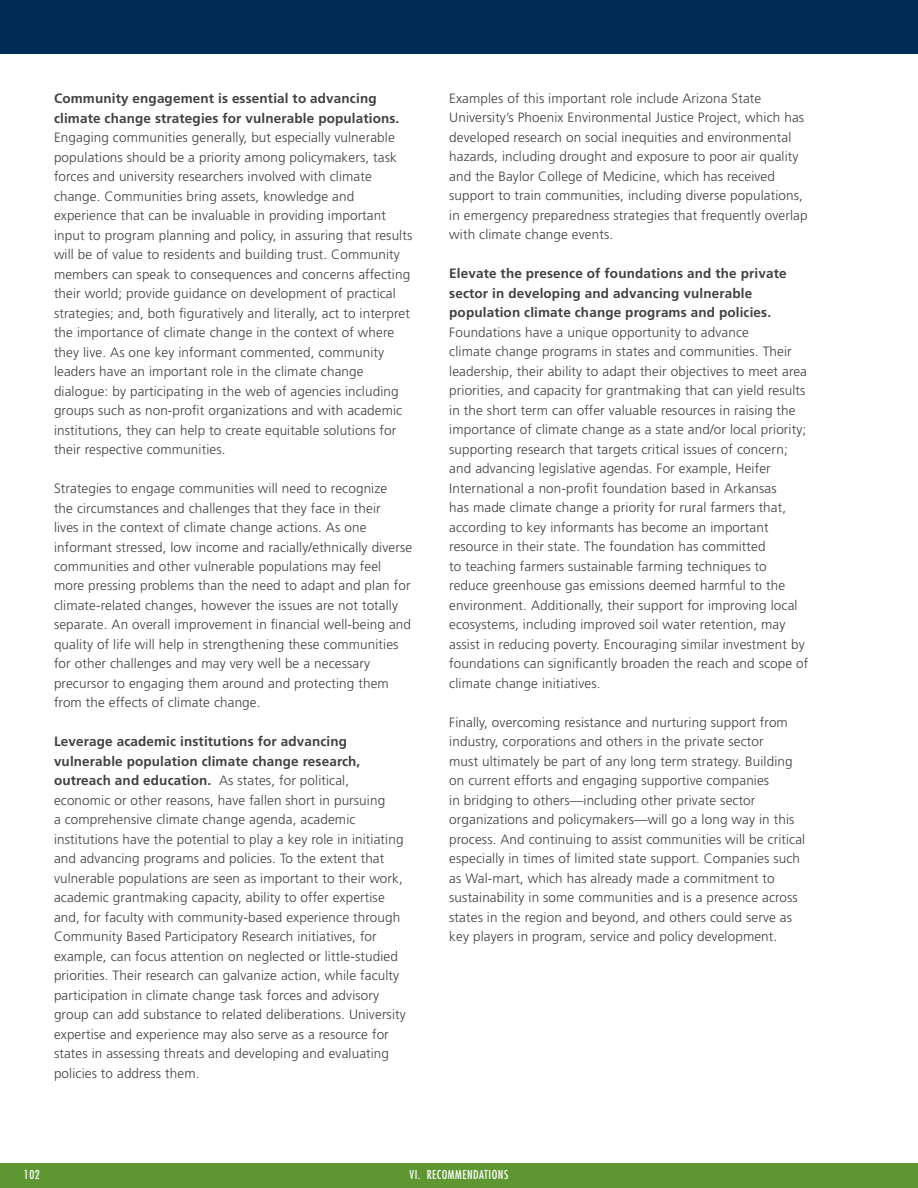
<style>
.page{position:relative;width:918px;height:1188px;background:#fff}
.page>*{position:absolute;margin:0;border:0;box-sizing:border-box;transform-origin:0 0}
.t1{font:300 13.5px/19.5px "Frutiger";letter-spacing:.01em;color:#414042}
.t2{font:700 13.5px/19.5px "Frutiger";letter-spacing:.01em;color:#414042}
.t3{font:condensed 12px "Futura";letter-spacing:.04em;color:#fff}
.s1{font-weight:700}
</style>
<div class="page">
<div style="left:0;top:1163px;width:918px;height:25px;background:#5e9732"></div>
<div style="left:0;top:0;width:918px;height:54px;background:#002b54"></div>
<p class="t2" style="left:54px;top:89px;width:347px">Community engagement is essential to advancing climate change strategies for vulnerable populations.</p>
<p class="t1" style="left:54px;top:128px;width:360px">Engaging communities generally, but especially vulnerable populations should be a priority among policymakers, task forces and university researchers involved with climate change. Communities bring assets, knowledge and experience that can be invaluable in providing important input to program planning and policy, in assuring that results will be of value to residents and building trust. Community members can speak to consequences and concerns affecting their world; provide guidance on development of practical strategies; and, both figuratively and literally, act to interpret the importance of climate change in the context of where they live. As one key informant commented, community leaders have an important role in the climate change dialogue: by participating in the web of agencies including groups such as non-profit organizations and with academic institutions, they can help to create equitable solutions for their respective communities.</p>
<p class="t1" style="left:54px;top:479px;width:360px">Strategies to engage communities will need to recognize<br>the circumstances and challenges that they face in their<br>lives in the context of climate change actions. As one informant stressed, low income and racially/ethnically diverse communities and other vulnerable populations may feel more pressing problems than the need to adapt and plan for climate-related changes, however the issues are not totally separate. An overall improvement in financial well-being and quality of life will help in strengthening these communities for other challenges and may very well be a necessary precursor to engaging them around and protecting them from the effects of climate change.</p>
<p class="t1" style="left:54px;top:732px;width:353px"><span class="s1">Leverage academic institutions for advancing vulnerable population climate change research, outreach and education.</span> As states, for political, economic or other reasons, have fallen short in pursuing<br>a comprehensive climate change agenda, academic institutions have the potential to play a key role in initiating and advancing programs and policies. To the extent that vulnerable populations are seen as important to their work, academic grantmaking capacity, ability to offer expertise and, for faculty with community-based experience through Community Based Participatory Research initiatives, for example, can focus attention on neglected or little-studied priorities. Their research can galvanize action, while faculty participation in climate change task forces and advisory group can add substance to related deliberations. University expertise and experience may also serve as a resource for states in assessing threats and developing and evaluating policies to address them.</p>
<p class="t1" style="left:449px;top:89px;width:360px">Examples of this important role include Arizona State University’s Phoenix Environmental Justice Project, which has developed research on social inequities and environmental hazards, including drought and exposure to poor air quality and the Baylor College of Medicine, which has received support to train communities, including diverse populations, in emergency preparedness strategies that frequently overlap with climate change events.</p>
<p class="t2" style="left:449px;top:264px;width:339px">Elevate the presence of foundations and the private sector in developing and advancing vulnerable population climate change programs and policies.</p>
<p class="t1" style="left:449px;top:323px;width:361px">Foundations have a unique opportunity to advance<br>climate change programs in states and communities. Their leadership, their ability to adapt their objectives to meet area priorities, and capacity for grantmaking that can yield results in the short term can offer valuable resources in raising the importance of climate change as a state and/or local priority; supporting research that targets critical issues of concern; and advancing legislative agendas. For example, Heifer International a non-profit foundation based in Arkansas<br>has made climate change a priority for rural farmers that, according to key informants has become an important resource in their state. The foundation has committed<br>to teaching farmers sustainable farming techniques to reduce greenhouse gas emissions deemed harmful to the environment. Additionally, their support for improving local ecosystems, including improved soil water retention, may assist in reducing poverty. Encouraging similar investment by foundations can significantly broaden the reach and scope of climate change initiatives.</p>
<p class="t1" style="left:449px;top:712px;width:358px">Finally, overcoming resistance and nurturing support from industry, corporations and others in the private sector<br>must ultimately be part of any long term strategy. Building on current efforts and engaging supportive companies<br>in bridging to others—including other private sector organizations and policymakers—will go a long way in this process. And continuing to assist communities will be critical especially in times of limited state support. Companies such as Wal-mart, which has already made a commitment to sustainability in some communities and is a presence across states in the region and beyond, and others could serve as key players in program, service and policy development.</p>
<p class="t3" style="left:24px;top:1168px;width:17px">102</p>
<p class="t3" style="left:410px;top:1168px;width:100px">VI. RECOMMENDATIONS</p>
</div>
